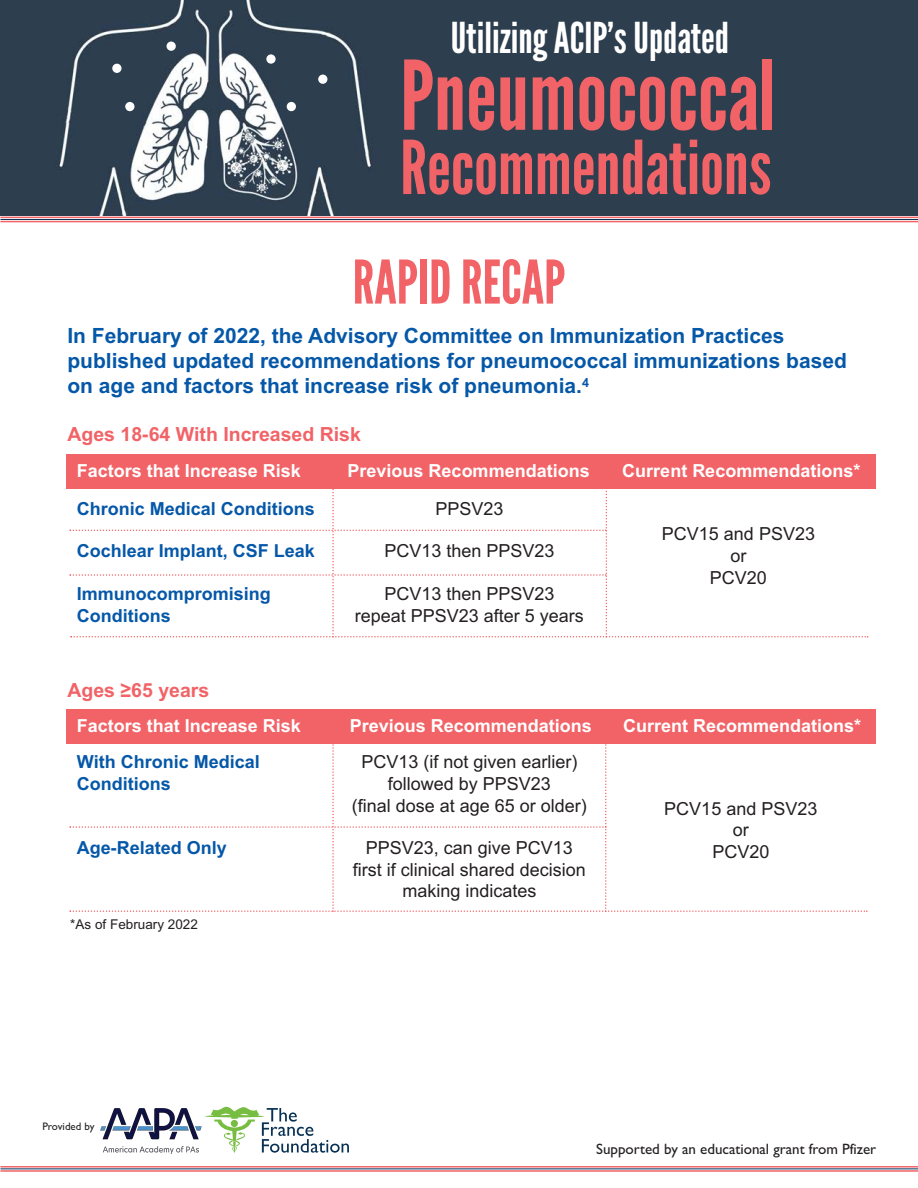
<style>
.page{position:relative;width:918px;height:1188px;background:#fff}
.page>*{position:absolute;margin:0;border:0;box-sizing:border-box;transform-origin:0 0}
.t1{font:95.55px "League Gothic";color:#f16367}
.t2{font:74.1px "League Gothic";color:#f16367}
.t3{font:60px "League Gothic";color:#f16367}
.t4{font:42.45px "League Gothic";color:#fff}
.t5{font:700 21px/25.2px "Arial";color:#0557a8}
.t6{font:700 19.5px "Arial";color:#f16367}
.t7{font:18px/21.6px "Arial";color:#231f20;text-align:center}
.t8{font:700 18px "Arial";color:#fff}
.t9{font:700 18px/21.6px "Arial";color:#0557a8}
.t10{font:15px "Gill Sans";color:#231f20}
.t11{font:13.5px "Arial";color:#231f20}
.t12{font:10.95px "Gill Sans";color:#231f20}
</style>
<div class="page">
<svg style="left:204px;top:1107px;width:145px;height:46px"></svg>
<img style="left:101px;top:1109px;width:101px;height:44px">
<hr style="left:0;top:1166px;width:918px;height:2px;background:#f16367">
<hr style="left:0;top:1170px;width:918px;height:2px;background:#f16367">
<hr style="left:0;top:1168px;width:918px;height:1px;background:#003158">
<hr style="left:0;top:217px;width:918px;height:1px;background:#f16367">
<hr style="left:0;top:221px;width:918px;height:1px;background:#f16367">
<hr style="left:0;top:219px;width:918px;height:1px;background:#003158">
<img style="left:0;top:0;width:918px;height:216px">
<div style="left:318px;top:75px;width:9px;height:9px;background:#fff;border-radius:50%"></div>
<div style="left:167px;top:42px;width:9px;height:9px;background:#fff;border-radius:50%"></div>
<div style="left:112px;top:64px;width:10px;height:9px;background:#fff;border-radius:50%"></div>
<svg style="left:266px;top:54px;width:10px;height:10px"></svg>
<div style="left:287px;top:102px;width:9px;height:9px;background:#fff;border-radius:50%"></div>
<div style="left:125px;top:102px;width:9px;height:9px;background:#fff;border-radius:50%"></div>
<svg style="left:70px;top:489px;width:798px;height:148px"></svg>
<div style="left:66px;top:454px;width:810px;height:35px;background:#f16367"></div>
<svg style="left:70px;top:744px;width:798px;height:168px"></svg>
<div style="left:66px;top:710px;width:810px;height:34px;background:#f16367"></div>
<p class="t4" style="left:451px;top:23px;width:280px">Utilizing ACIP’s Updated</p>
<p class="t1" style="left:400px;top:62px;width:377px">Pneumococcal</p>
<p class="t2" style="left:400px;top:141px;width:373px">Recommendations</p>
<p class="t3" style="left:353px;top:261px;width:214px">RAPID RECAP</p>
<p class="t5" style="left:67px;top:325px;width:781px">In February of 2022, the Advisory Committee on Immunization Practices published updated recommendations for pneumococcal immunizations based on age and factors that increase risk of pneumonia.<sup>4</sup></p>
<p class="t6" style="left:67px;top:427px;width:295px">Ages 18-64 With Increased Risk</p>
<p class="t8" style="left:77px;top:464px;width:226px">Factors that Increase Risk</p>
<p class="t9" style="left:77px;top:499px;width:240px">Chronic Medical Conditions</p>
<p class="t9" style="left:77px;top:542px;width:240px">Cochlear Implant, CSF Leak</p>
<p class="t9" style="left:77px;top:585px;width:196px">Immunocompromising<br>Conditions</p>
<p class="t6" style="left:67px;top:683px;width:143px">Ages ≥65 years</p>
<p class="t8" style="left:77px;top:719px;width:226px">Factors that Increase Risk</p>
<p class="t9" style="left:77px;top:753px;width:184px">With Chronic Medical<br>Conditions</p>
<p class="t9" style="left:77px;top:839px;width:152px">Age-Related Only</p>
<p class="t11" style="left:70px;top:920px;width:129px">*As of February 2022</p>
<p class="t8" style="left:348px;top:464px;width:244px">Previous Recommendations</p>
<p class="t7" style="left:435px;top:499px;width:70px">PPSV23</p>
<p class="t7" style="left:384px;top:542px;width:172px">PCV13 then PPSV23</p>
<p class="t7" style="left:355px;top:585px;width:231px">PCV13 then PPSV23<br>repeat PPSV23 after 5 years</p>
<p class="t8" style="left:622px;top:464px;width:240px">Current Recommendations*</p>
<p class="t7" style="left:662px;top:525px;width:155px">PCV15 and PSV23</p>
<p class="t7" style="left:730px;top:547px;width:18px">or</p>
<p class="t7" style="left:710px;top:568px;width:59px">PCV20</p>
<p class="t8" style="left:350px;top:719px;width:244px">Previous Recommendations</p>
<p class="t7" style="left:352px;top:753px;width:237px">PCV13 (if not given earlier) followed by PPSV23<br>(final dose at age 65 or older)</p>
<p class="t7" style="left:353px;top:839px;width:235px">PPSV23, can give PCV13 first if clinical shared decision making indicates</p>
<p class="t8" style="left:623px;top:719px;width:240px">Current Recommendations*</p>
<p class="t7" style="left:664px;top:799px;width:155px">PCV15 and PSV23</p>
<p class="t7" style="left:733px;top:821px;width:18px">or</p>
<p class="t7" style="left:712px;top:843px;width:59px">PCV20</p>
<p class="t12" style="left:42px;top:1122px;width:54px">Provided by</p>
<p class="t10" style="left:596px;top:1144px;width:282px">Supported by an educational grant from Pfizer</p>
</div>
